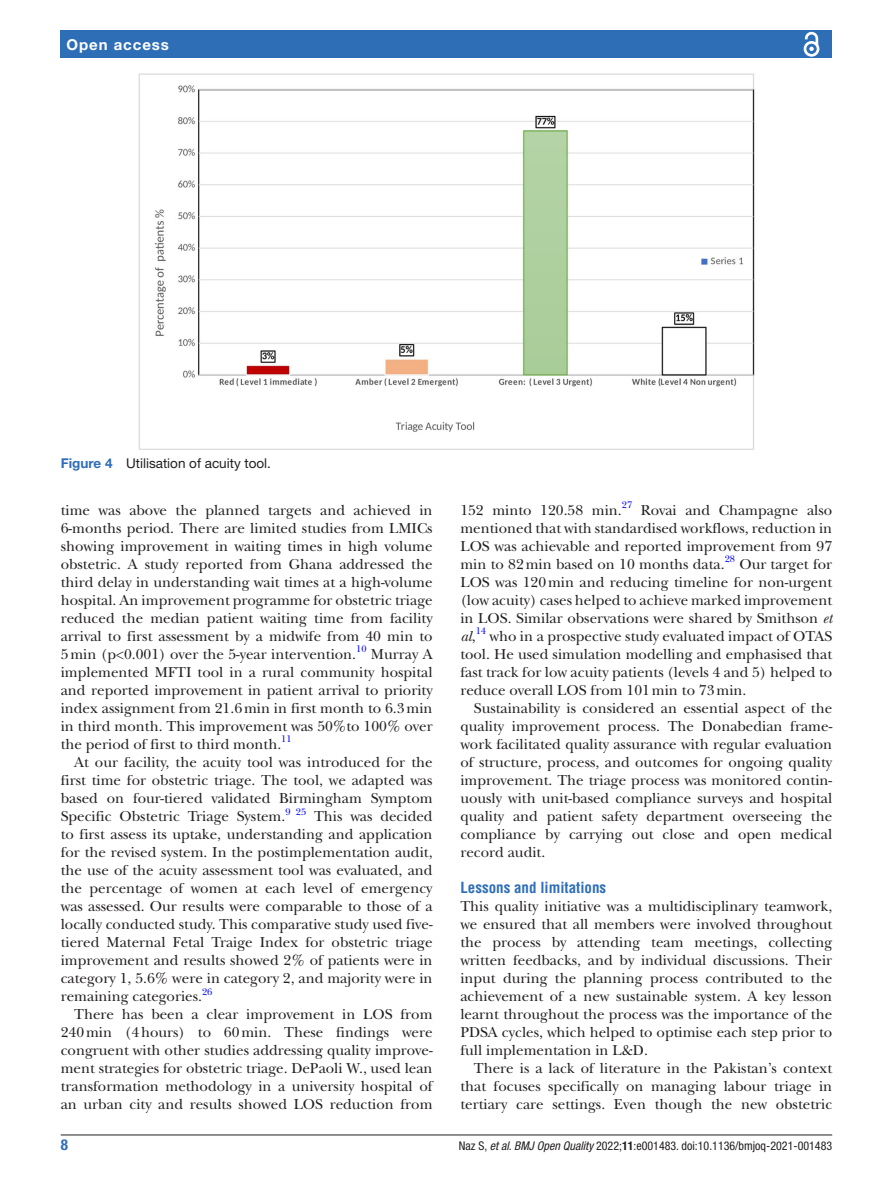
<style>
.page{position:relative;width:893px;height:1191px;background:#fff}
.page>*{position:absolute;margin:0;border:0;box-sizing:border-box;transform-origin:0 0}
.t1{font:15px/18px "New Baskerville";color:#231f20;text-align:justify}
.t2{font:700 condensed 15px "Helvetica LT Std";color:#2e6eb7}
.t3{font:700 15px "Helvetica Neue LT Std";letter-spacing:.065em;color:#fff}
.t4{font:700 condensed 15px "Helvetica Neue LT Std";color:#2e6eb7}
.t5{font:13.5px "Helvetica Neue LT Std";color:#231f20}
.t6{font:condensed 12px "Helvetica Neue LT Std";color:#231f20}
.t7{font:9.9px "New Baskerville";color:#00f}
.s1{font-weight:700;color:#2e6eb7}
.s2{font-style:italic}
.s3{font-weight:700}
</style>
<div class="page">
<hr style="left:61px;top:1134px;width:771px;height:1px;background:#231f20">
<div style="left:61px;top:31px;width:771px;height:27px;background:#2e6eb7"></div>
<svg style="left:803px;top:31px;width:17px;height:26px"></svg>
<img style="left:138px;top:73px;width:617px;height:377px">
<p class="t3" style="left:66px;top:35px;width:104px">Open access</p>
<p class="t5" style="left:61px;top:455px;width:212px"><span class="s1">Figure 4</span> Utilisation of acuity tool.</p>
<p class="t1" style="left:61px;top:501px;width:373px">time was above the planned targets and achieved in 6-months period. There are limited studies from LMICs showing improvement in waiting times in high volume obstetric. A study reported from Ghana addressed the third delay in understanding wait times at a high-volume hospital. An improvement programme for obstetric triage reduced the median patient waiting time from facility arrival to first assessment by a midwife from 40 min to 5min (p&lt;0.001) over the 5-year intervention.</p>
<p class="t7" style="left:356px;top:643px;width:12px">10</p>
<p class="t1" style="left:61px;top:645px;width:373px;text-indent:310px">Murray A implemented MFTI tool in a rural community hospital and reported improvement in patient arrival to priority index assignment from 21.6min in first month to 6.3min in third month. This improvement was 50%to 100% over the period of first to third month.</p>
<p class="t7" style="left:281px;top:733px;width:12px">11</p>
<p class="t1" style="left:61px;top:753px;width:373px;text-indent:14px">At our facility, the acuity tool was introduced for the first time for obstetric triage. The tool, we adapted was based on four-tiered validated Birmingham Symptom Specific Obstetric Triage System.<sup>9</sup> <sup>25</sup></p>
<p class="t1" style="left:61px;top:807px;width:373px;text-indent:253px">This was decided to first assess its uptake, understanding and application for the revised system. In the postimplementation audit, the use of the acuity assessment tool was evaluated, and the percentage of women at each level of emergency was assessed. Our results were comparable to those of a locally conducted study. This comparative study used five&shy;tiered Maternal Fetal Traige Index for obstetric triage improvement and results showed 2% of patients were in category 1, 5.6% were in category 2, and majority were in remaining categories.<sup>26</sup></p>
<p class="t1" style="left:61px;top:1005px;width:373px;text-indent:14px">There has been a clear improvement in LOS from 240min (4hours) to 60min. These findings were congruent with other studies addressing quality improve&shy;ment strategies for obstetric triage. DePaoli W., used lean transformation methodology in a university hospital of an urban city and results showed LOS reduction from</p>
<p class="t1" style="left:460px;top:501px;width:163px">152 minto 120.58 min.</p>
<p class="t7" style="left:622px;top:499px;width:12px">27</p>
<p class="t1" style="left:460px;top:501px;width:373px;text-indent:180px">Rovai and Champagne also mentioned that with standardised workflows, reduction in LOS was achievable and reported improvement from 97 min to 82min based on 10 months data.</p>
<p class="t7" style="left:725px;top:553px;width:12px">28</p>
<p class="t1" style="left:460px;top:555px;width:373px;text-indent:279px">Our target for LOS was 120min and reducing timeline for non-urgent (low acuity) cases helped to achieve marked improvement in LOS. Similar observations were shared by Smithson <span class="s2">et al</span>,</p>
<p class="t7" style="left:476px;top:625px;width:12px">14</p>
<p class="t1" style="left:460px;top:627px;width:373px;text-indent:29px">who in a prospective study evaluated impact of OTAS tool. He used simulation modelling and emphasised that fast track for low acuity patients (levels 4 and 5) helped to reduce overall LOS from 101min to 73min.</p>
<p class="t1" style="left:460px;top:699px;width:373px;text-indent:14px">Sustainability is considered an essential aspect of the quality improvement process. The Donabedian frame&shy;work facilitated quality assurance with regular evaluation of structure, process, and outcomes for ongoing quality improvement. The triage process was monitored contin&shy;uously with unit-based compliance surveys and hospital quality and patient safety department overseeing the compliance by carrying out close and open medical record audit.</p>
<p class="t2" style="left:460px;top:878px;width:147px">Lessons and limitations</p>
<p class="t1" style="left:460px;top:897px;width:373px">This quality initiative was a multidisciplinary teamwork, we ensured that all members were involved throughout the process by attending team meetings, collecting written feedbacks, and by individual discussions. Their input during the planning process contributed to the achievement of a new sustainable system. A key lesson learnt throughout the process was the importance of the PDSA cycles, which helped to optimise each step prior to full implementation in L&amp;D.</p>
<p class="t1" style="left:460px;top:1059px;width:373px;text-indent:14px">There is a lack of literature in the Pakistan’s context that focuses specifically on managing labour triage in tertiary care settings. Even though the new obstetric</p>
<p class="t4" style="left:61px;top:1135px;width:9px">8</p>
<p class="t6" style="left:459px;top:1138px;width:375px">Naz S, <span class="s2">et al</span>. <span class="s2">BMJ Open Quality</span> 2022;<span class="s3">11</span>:e001483. doi:10.1136/bmjoq-2021-001483</p>
</div>
